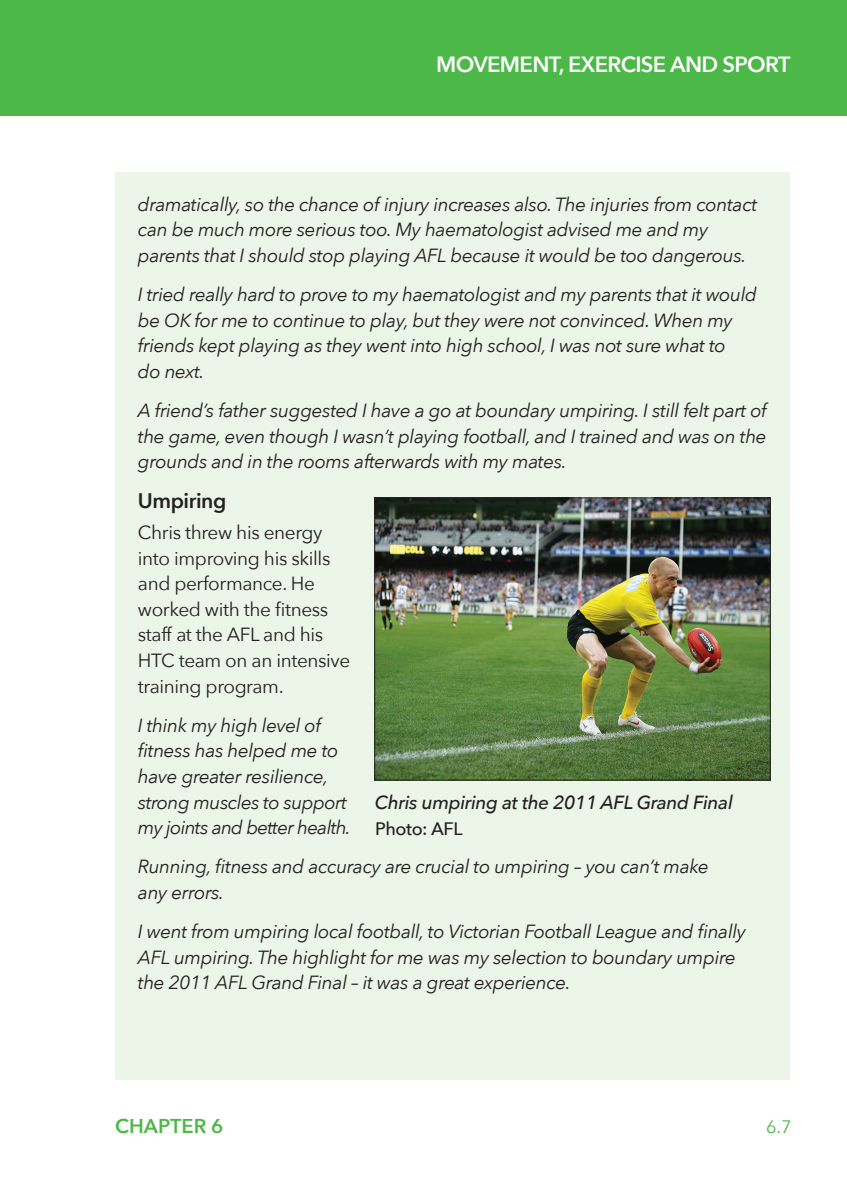
<style>
.page{position:relative;width:847px;height:1193px;background:#fff}
.page>*{position:absolute;margin:0;border:0;box-sizing:border-box;transform-origin:0 0}
.t1{font:600 22px "Avenir Next";letter-spacing:-.03em;color:#fff}
.t2{font:600 21px "Avenir Next";letter-spacing:-.02em;color:#231f20}
.t3{font:600 20px "Avenir Next";color:#4cb848}
.t4{font:italic 19px/25.6px "Avenir Next";letter-spacing:-.02em;color:#231f20}
.t5{font:19px/25.6px "Avenir Next";letter-spacing:-.02em;color:#231f20}
.t6{font:italic 500 19px "Avenir Next";letter-spacing:-.02em;color:#231f20}
.t7{font:500 18px "Avenir Next";letter-spacing:-.02em;color:#231f20}
.t8{font:18px "Avenir Next";color:#4cb848}
</style>
<div class="page">
<div style="left:0;top:0;width:847px;height:115px;background:#4cb848"></div>
<div style="left:115px;top:172px;width:675px;height:907px;background:#ebf5e8"></div>
<img style="left:376px;top:500px;width:392px;height:278px">
<div style="left:374px;top:498px;width:396px;height:282px;border:1px solid #231f20"></div>
<p class="t1" style="left:436px;top:45px;width:356px">MOVEMENT, EXERCISE AND SPORT</p>
<p class="t4" style="left:138px;top:190px;width:621px">dramatically, so the chance of injury increases also. The injuries from contact can be much more serious too. My haematologist advised me and my parents that I should stop playing AFL because it would be too dangerous.</p>
<p class="t4" style="left:138px;top:281px;width:620px">I tried really hard to prove to my haematologist and my parents that it would be OK for me to continue to play, but they were not convinced. When my friends kept playing as they went into high school, I was not sure what to<br>do next.</p>
<p class="t4" style="left:138px;top:397px;width:630px;text-align:justify">A friend’s father suggested I have a go at boundary umpiring. I still felt part of the game, even though I wasn’t playing football, and I trained and was on the grounds and in the rooms afterwards with my mates.</p>
<p class="t2" style="left:138px;top:482px;width:90px">Umpiring</p>
<p class="t5" style="left:138px;top:519px;width:214px">Chris threw his energy into improving his skills and performance. He worked with the fitness staff at the AFL and his<br>HTC team on an intensive training program.</p>
<p class="t4" style="left:138px;top:711px;width:214px">I think my high level of fitness has helped me to have greater resilience, strong muscles to support my joints and better health.</p>
<p class="t4" style="left:138px;top:853px;width:572px">Running, fitness and accuracy are crucial to umpiring – you can’t make any errors.</p>
<p class="t4" style="left:138px;top:918px;width:609px">I went from umpiring local football, to Victorian Football League and finally<br>AFL umpiring. The highlight for me was my selection to boundary umpire the 2011 AFL Grand Final – it was a great experience.</p>
<p class="t6" style="left:375px;top:786px;width:359px">Chris umpiring at the 2011 AFL Grand Final</p>
<p class="t7" style="left:375px;top:813px;width:89px">Photo: AFL</p>
<p class="t3" style="left:115px;top:1109px;width:110px">CHAPTER 6</p>
<p class="t8" style="left:766px;top:1112px;width:27px">6.7</p>
</div>
